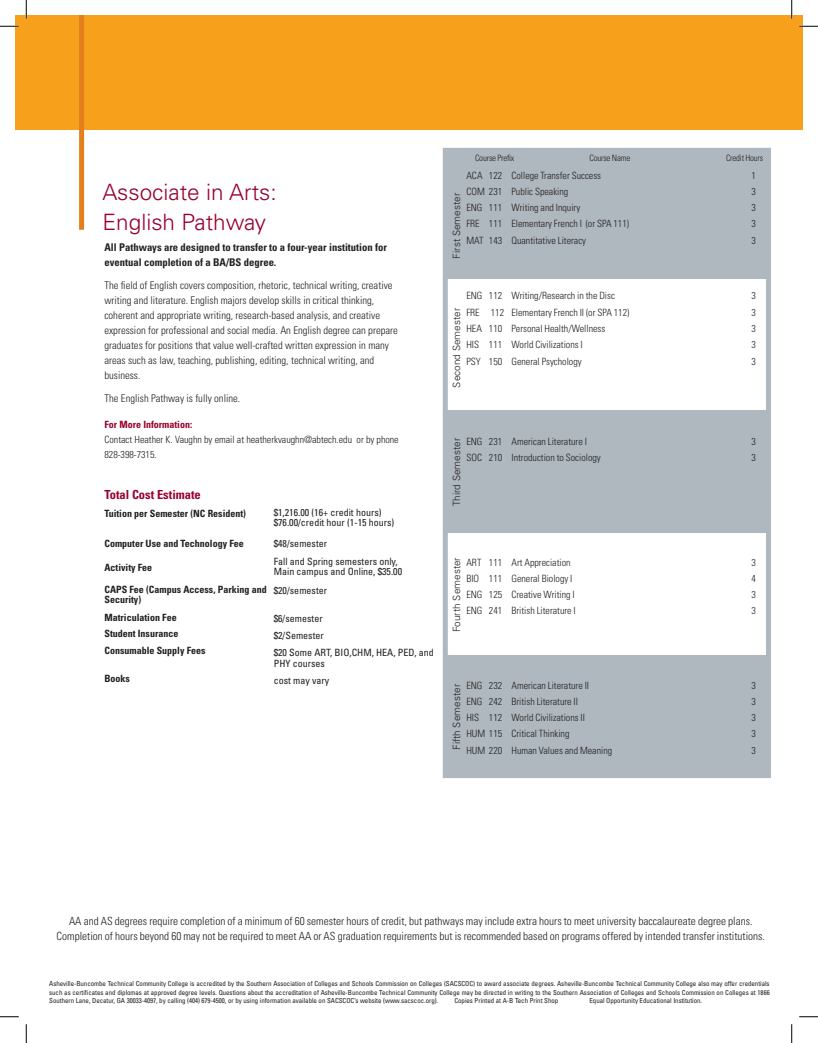
<style>
.page{position:relative;width:818px;height:1043px;background:#fff}
.page>*{position:absolute;margin:0;border:0;box-sizing:border-box;transform-origin:0 0}
._14a_Program_H2{font:300 22.5px "Univers LT Std";color:#98012d}
._14a_Program_H2-2{font:700 condensed 12.5px "Univers LT Std";color:#98012d}
._03_-_description_no{font:300 condensed 11.25px/15px "Univers LT Std";color:#231f20;text-align:center}
._14a_Program_H2-3{font:300 condensed 10.62px/15px "Univers LT Std";color:#231f20}
._14a_Program_H2-4{font:700 condensed 10.62px/15px "Univers LT Std";color:#231f20}
._03_-_description_no-2{font:300 condensed 10px "Univers LT Std";color:#231f20}
._14a_Program_H2-5{font:condensed 10px/16.9px "Univers LT Std";color:#231f20}
._14a_Program_H2-6{font:700 condensed 10px/10px "Univers LT Std";color:#231f20}
._14a_Program_H2-7{font:300 condensed 10px/15px "Univers LT Std";color:#231f20}
._14a_Program_H2-8{font:300 10px "Univers LT Std";color:#231f20}
._03_-_description_no-3{font:300 condensed 8.75px "Univers LT Std";letter-spacing:-.02em;color:#231f20}
.t1{font:condensed 6.88px/8.2px "Univers LT Std";letter-spacing:-.005em;color:#231f20;text-align:justify}
.s1{font-weight:700;color:#98012d}
</style>
<div class="page">
<div style="left:15px;top:15px;width:787px;height:115px;background:#f6a01b"></div>
<div style="left:79px;top:15px;width:5px;height:215px;background:#e4801b"></div>
<div style="left:442px;top:148px;width:329px;height:630px;border:5px solid #aeb8be"></div>
<div style="left:444px;top:411px;width:327px;height:122px;background:#aeb8be"></div>
<div style="left:444px;top:150px;width:327px;height:128px;background:#aeb8be"></div>
<div style="left:444px;top:655px;width:327px;height:123px;background:#aeb8be"></div>
<svg style="left:0;top:25px;width:19px;height:2px"></svg>
<svg style="left:799px;top:25px;width:19px;height:2px"></svg>
<svg style="left:0;top:1016px;width:19px;height:1px"></svg>
<svg style="left:799px;top:1016px;width:19px;height:1px"></svg>
<svg style="left:25px;top:0;width:2px;height:19px"></svg>
<svg style="left:25px;top:1024px;width:2px;height:18px"></svg>
<svg style="left:790px;top:0;width:2px;height:19px"></svg>
<svg style="left:791px;top:1024px;width:1px;height:18px"></svg>
<p class="_14a_Program_H2" style="left:102px;top:178px;width:176px">Associate in Arts:</p>
<p class="_14a_Program_H2" style="left:102px;top:208px;width:165px">English Pathway</p>
<p class="_14a_Program_H2-4" style="left:104px;top:239px;width:284px">All Pathways are designed to transfer to a four-year institution for eventual completion of a BA/BS degree.</p>
<p class="_14a_Program_H2-3" style="left:104px;top:277px;width:295px">The field of English covers composition, rhetoric, technical writing, creative writing and literature. English majors develop skills in critical thinking, coherent and appropriate writing, research-based analysis, and creative expression for professional and social media. An English degree can prepare graduates for positions that value well-crafted written expression in many areas such as law, teaching, publishing, editing, technical writing, and business.</p>
<p class="_14a_Program_H2-3" style="left:104px;top:391px;width:137px">The English Pathway is fully online.</p>
<p class="_14a_Program_H2-7" style="left:104px;top:417px;width:296px"><span class="s1">For More Information:<br></span>Contact Heather K. Vaughn by email at heatherkvaughn@abtech.edu or by phone<br>828-398-7315.</p>
<p class="_14a_Program_H2-2" style="left:104px;top:487px;width:98px">Total Cost Estimate</p>
<p class="_14a_Program_H2-6" style="left:104px;top:508px;width:143px">Tuition per Semester (NC Resident)</p>
<p class="_14a_Program_H2-6" style="left:104px;top:538px;width:141px">Computer Use and Technology Fee</p>
<p class="_14a_Program_H2-6" style="left:104px;top:562px;width:49px">Activity Fee</p>
<p class="_14a_Program_H2-6" style="left:104px;top:584px;width:164px">CAPS Fee (Campus Access, Parking and<br>Security)</p>
<p class="_14a_Program_H2-6" style="left:104px;top:613px;width:74px">Matriculation Fee</p>
<p class="_14a_Program_H2-6" style="left:104px;top:628px;width:75px">Student Insurance</p>
<p class="_14a_Program_H2-6" style="left:104px;top:645px;width:103px">Consumable Supply Fees</p>
<p class="_14a_Program_H2-6" style="left:104px;top:673px;width:27px">Books</p>
<p class="_14a_Program_H2-5" style="left:274px;top:507px;width:122px;line-height:10px">$1,216.00 (16+ credit hours) $76.00/credit hour (1-15 hours)</p>
<p class="_14a_Program_H2-5" style="left:274px;top:534px;width:126px;line-height:18.1px">$48/semester<br>Fall and Spring semesters only,</p>
<p class="_14a_Program_H2-5" style="left:274px;top:562px;width:130px;line-height:18.6px">Main campus and Online, $35.00 $20/semester</p>
<p class="_14a_Program_H2-5" style="left:274px;top:609px;width:162px">$6/semester<br>$2/Semester<br>$20 Some ART, BIO,CHM, HEA, PED, and</p>
<p class="_14a_Program_H2-5" style="left:274px;top:654px;width:57px">PHY courses cost may vary</p>
<p class="_03_-_description_no-3" style="left:475px;top:152px;width:41px">Course Prefix</p>
<p class="_03_-_description_no-3" style="left:589px;top:152px;width:42px">Course Name</p>
<p class="_03_-_description_no-3" style="left:726px;top:152px;width:39px">Credit Hours</p>
<p class="_03_-_description_no-2" style="left:466px;top:169px;width:136px">ACA 122 College Transfer Success</p>
<p class="_03_-_description_no-2" style="left:751px;top:169px;width:6px">1</p>
<p class="_03_-_description_no-2" style="left:466px;top:185px;width:103px">COM 231 Public Speaking</p>
<p class="_03_-_description_no-2" style="left:751px;top:185px;width:6px">3</p>
<p class="_03_-_description_no-2" style="left:466px;top:202px;width:115px">ENG 111 Writing and Inquiry</p>
<p class="_03_-_description_no-2" style="left:751px;top:202px;width:6px">3</p>
<p class="_03_-_description_no-2" style="left:466px;top:218px;width:164px">FRE 111 Elementary French I (or SPA 111)</p>
<p class="_03_-_description_no-2" style="left:751px;top:218px;width:6px">3</p>
<p class="_03_-_description_no-2" style="left:466px;top:234px;width:121px">MAT 143 Quantitative Literacy</p>
<p class="_03_-_description_no-2" style="left:751px;top:234px;width:6px">3</p>
<p class="_14a_Program_H2-8" style="left:450px;top:258px;width:67px;rotate:-90deg">First Semester</p>
<p class="_03_-_description_no-2" style="left:466px;top:290px;width:150px">ENG 112 Writing/Research in the Disc</p>
<p class="_03_-_description_no-2" style="left:751px;top:290px;width:6px">3</p>
<p class="_03_-_description_no-2" style="left:466px;top:306px;width:164px">FRE 112 Elementary French II (or SPA 112)</p>
<p class="_03_-_description_no-2" style="left:751px;top:306px;width:6px">3</p>
<p class="_03_-_description_no-2" style="left:466px;top:322px;width:140px">HEA 110 Personal Health/Wellness</p>
<p class="_03_-_description_no-2" style="left:751px;top:322px;width:6px">3</p>
<p class="_03_-_description_no-2" style="left:466px;top:339px;width:118px">HIS 111 World Civilizations I</p>
<p class="_03_-_description_no-2" style="left:751px;top:339px;width:6px">3</p>
<p class="_03_-_description_no-2" style="left:466px;top:355px;width:117px">PSY 150 General Psychology</p>
<p class="_03_-_description_no-2" style="left:751px;top:355px;width:6px">3</p>
<p class="_14a_Program_H2-8" style="left:450px;top:387px;width:81px;rotate:-90deg">Second Semester</p>
<p class="_03_-_description_no-2" style="left:466px;top:435px;width:122px">ENG 231 American Literature I</p>
<p class="_03_-_description_no-2" style="left:751px;top:435px;width:6px">3</p>
<p class="_03_-_description_no-2" style="left:466px;top:452px;width:136px">SOC 210 Introduction to Sociology</p>
<p class="_03_-_description_no-2" style="left:751px;top:452px;width:6px">3</p>
<p class="_14a_Program_H2-8" style="left:450px;top:506px;width:70px;rotate:-90deg">Third Semester</p>
<p class="_14a_Program_H2-8" style="left:450px;top:632px;width:76px;rotate:-90deg">Fourth Semester</p>
<p class="_03_-_description_no-2" style="left:466px;top:556px;width:106px">ART 111 Art Appreciation</p>
<p class="_03_-_description_no-2" style="left:751px;top:556px;width:6px">3</p>
<p class="_03_-_description_no-2" style="left:466px;top:572px;width:107px">BIO 111 General Biology I</p>
<p class="_03_-_description_no-2" style="left:751px;top:572px;width:6px">4</p>
<p class="_03_-_description_no-2" style="left:466px;top:588px;width:110px">ENG 125 Creative Writing I</p>
<p class="_03_-_description_no-2" style="left:751px;top:588px;width:6px">3</p>
<p class="_03_-_description_no-2" style="left:466px;top:605px;width:111px">ENG 241 British Literature I</p>
<p class="_03_-_description_no-2" style="left:751px;top:605px;width:6px">3</p>
<p class="_03_-_description_no-2" style="left:466px;top:679px;width:124px">ENG 232 American Literature II</p>
<p class="_03_-_description_no-2" style="left:751px;top:679px;width:6px">3</p>
<p class="_03_-_description_no-2" style="left:466px;top:695px;width:113px">ENG 242 British Literature II</p>
<p class="_03_-_description_no-2" style="left:751px;top:695px;width:6px">3</p>
<p class="_03_-_description_no-2" style="left:466px;top:711px;width:120px">HIS 112 World Civilizations II</p>
<p class="_03_-_description_no-2" style="left:751px;top:711px;width:6px">3</p>
<p class="_03_-_description_no-2" style="left:466px;top:728px;width:104px">HUM 115 Critical Thinking</p>
<p class="_03_-_description_no-2" style="left:751px;top:728px;width:6px">3</p>
<p class="_03_-_description_no-2" style="left:466px;top:744px;width:147px">HUM 220 Human Values and Meaning</p>
<p class="_03_-_description_no-2" style="left:751px;top:744px;width:6px">3</p>
<p class="_14a_Program_H2-8" style="left:450px;top:749px;width:67px;rotate:-90deg">Fifth Semester</p>
<p class="_03_-_description_no" style="left:57px;top:913px;width:710px">AA and AS degrees require completion of a minimum of 60 semester hours of credit, but pathways may include extra hours to meet university baccalaureate degree plans.<br>Completion of hours beyond 60 may not be required to meet AA or AS graduation requirements but is recommended based on programs offered by intended transfer institutions.</p>
<p class="t1" style="left:49px;top:979px;width:722px">Asheville-Buncombe Technical Community College is accredited by the Southern Association of Colleges and Schools Commission on Colleges (SACSCOC) to award associate degrees. Asheville-Buncombe Technical Community College also may offer credentials such as certificates and diplomas at approved degree levels. Questions about the accreditation of Asheville-Buncombe Technical Community College may be directed in writing to the Southern Association of Colleges and Schools Commission on Colleges at 1866<br>Southern Lane, Decatur, GA 30033-4097, by calling (404) 679-4500, or by using information available on SACSCOC’s website (www.sacscoc.org).</p>
<p class="t1" style="left:454px;top:996px;width:105px">Copies Printed at A-B Tech Print Shop</p>
<p class="t1" style="left:589px;top:996px;width:114px">Equal Opportunity Educational Institution.</p>
</div>
